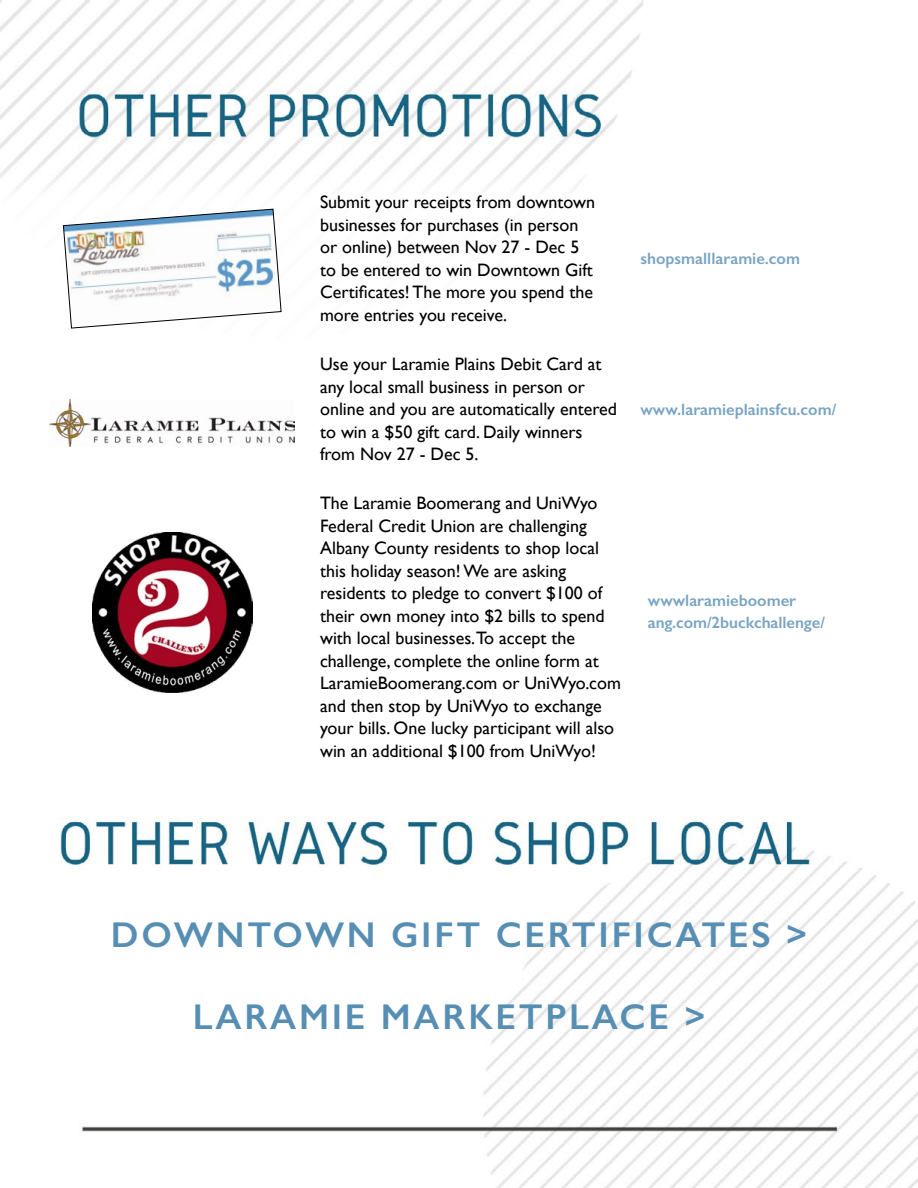
<style>
.page{position:relative;width:918px;height:1188px;background:#fff}
.page>*{position:absolute;margin:0;border:0;box-sizing:border-box;transform-origin:0 0}
.t1{font:600 36px "Gill Sans";letter-spacing:.075em;color:#578eb4}
.t2{font:18px/22.5px "Gill Sans";color:#000}
.t3{font:600 16.5px/22.5px "Gill Sans";color:#79a4c3}
</style>
<div class="page">
<img style="left:0;top:0;width:918px;height:1188px">
<div style="left:0;top:143px;width:687px;height:239px;background:#fff"></div>
<img style="left:50px;top:399px;width:245px;height:48px">
<img style="left:92px;top:533px;width:160px;height:160px">
<svg style="left:63px;top:209px;width:218px;height:119px"></svg>
<p class="t2" style="left:320px;top:191px;width:276px">Submit your receipts from downtown businesses for purchases (in person or online) between Nov 27 - Dec 5 to be entered to win Downtown Gift Certificates! The more you spend the more entries you receive.</p>
<p class="t2" style="left:320px;top:353px;width:298px">Use your Laramie Plains Debit Card at any local small business in person or online and you are automatically entered to win a $50 gift card. Daily winners from Nov 27 - Dec 5.</p>
<p class="t2" style="left:320px;top:492px;width:302px">The Laramie Boomerang and UniWyo Federal Credit Union are challenging Albany County residents to shop local this holiday season! We are asking residents to pledge to convert $100 of their own money into $2 bills to spend with local businesses.To accept the challenge, complete the online form at LaramieBoomerang.com or UniWyo.com and then stop by UniWyo to exchange your bills. One lucky participant will also win an additional $100 from UniWyo!</p>
<p class="t3" style="left:641px;top:247px;width:161px">shopsmalllaramie.com</p>
<p class="t3" style="left:641px;top:398px;width:197px">www.laramieplainsfcu.com/</p>
<p class="t3" style="left:648px;top:589px;width:179px">wwwlaramieboomer ang.com/2buckchallenge/</p>
<h1 class="t1" style="left:111px;top:913px;width:698px">DOWNTOWN GIFT CERTIFICATES &gt;</h1>
<h1 class="t1" style="left:193px;top:995px;width:514px">LARAMIE MARKETPLACE &gt;</h1>
</div>
